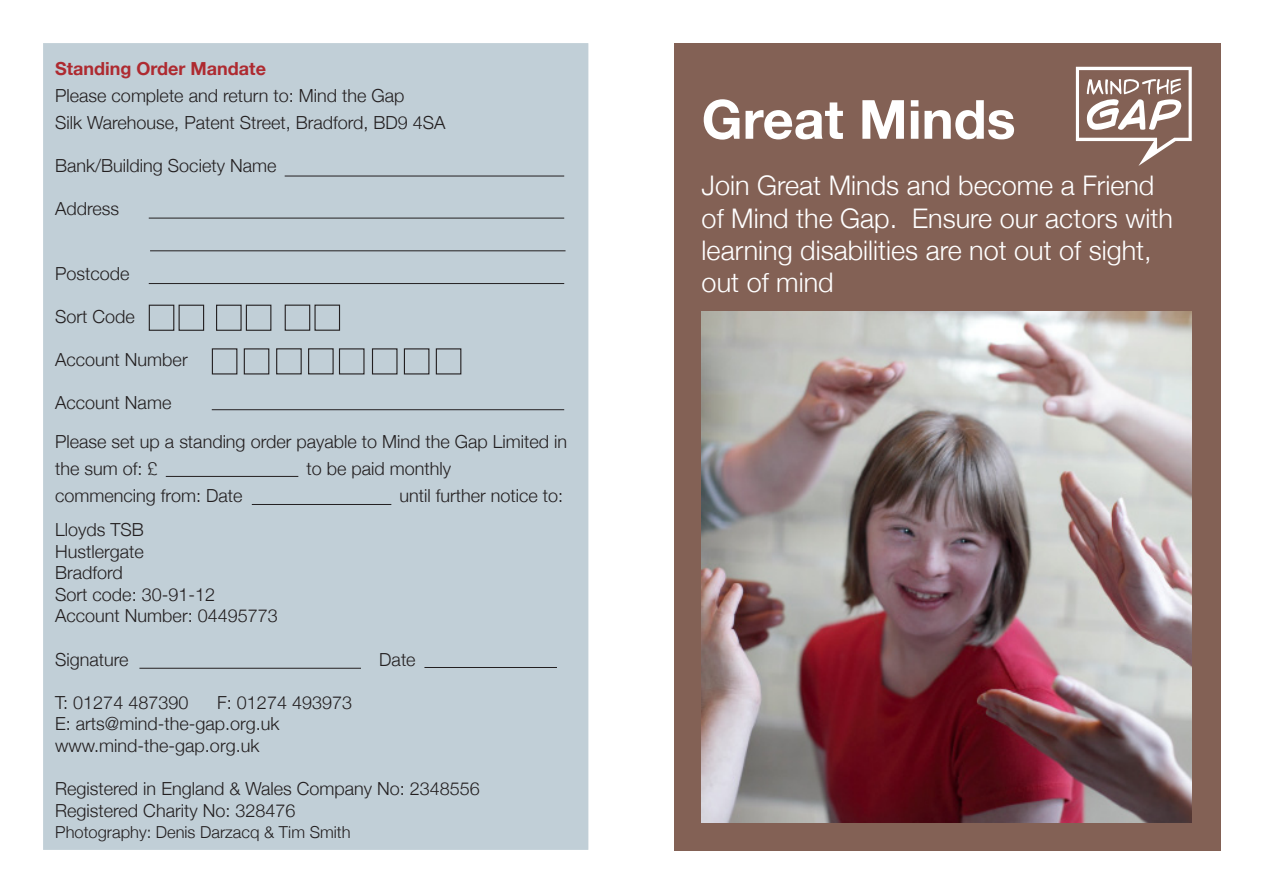
<style>
.page{position:relative;width:1263px;height:893px;background:#fff}
.page>*{position:absolute;margin:0;border:0;box-sizing:border-box;transform-origin:0 0}
.t1{font:700 54px "Helvetica Neue";color:#fff}
.t2{font:300 27px/32.4px "Helvetica Neue";color:#fff}
.t3{font:300 18px/27px "Helvetica Neue";color:#231f20}
.t4{font:700 18px "Helvetica Neue";color:#ae2a30}
.t5{font:300 16.5px "Helvetica Neue";color:#231f20}
</style>
<div class="page">
<div style="left:674px;top:43px;width:546px;height:807px;background:#836155"></div>
<svg style="left:1076px;top:67px;width:116px;height:99px"></svg>
<div style="left:42px;top:42px;width:547px;height:809px;background:#c1cfd7;border:1px solid #fff"></div>
<img style="left:702px;top:311px;width:490px;height:512px">
<hr style="left:424px;top:667px;width:133px;height:1px;background:#231f20">
<hr style="left:139px;top:668px;width:222px;height:1px;background:#231f20">
<hr style="left:149px;top:218px;width:415px;height:1px;background:#231f20">
<hr style="left:149px;top:283px;width:415px;height:1px;background:#231f20">
<hr style="left:212px;top:409px;width:352px;height:1px;background:#231f20">
<div style="left:149px;top:305px;width:25px;height:26px;border:1px solid #231f20"></div>
<hr style="left:285px;top:176px;width:279px;height:1px;background:#231f20">
<hr style="left:150px;top:250px;width:415px;height:1px;background:#231f20">
<hr style="left:166px;top:476px;width:132px;height:1px;background:#231f20">
<hr style="left:252px;top:504px;width:139px;height:1px;background:#231f20">
<div style="left:179px;top:305px;width:25px;height:26px;border:1px solid #231f20"></div>
<div style="left:216px;top:305px;width:26px;height:26px;border:1px solid #231f20"></div>
<div style="left:246px;top:305px;width:25px;height:26px;border:1px solid #231f20"></div>
<div style="left:285px;top:305px;width:25px;height:26px;border:1px solid #231f20"></div>
<div style="left:314px;top:305px;width:26px;height:26px;border:1px solid #231f20"></div>
<div style="left:212px;top:348px;width:25px;height:26px;border:1px solid #231f20"></div>
<div style="left:244px;top:348px;width:25px;height:26px;border:1px solid #231f20"></div>
<div style="left:276px;top:348px;width:26px;height:26px;border:1px solid #231f20"></div>
<div style="left:308px;top:348px;width:26px;height:26px;border:1px solid #231f20"></div>
<div style="left:436px;top:348px;width:25px;height:26px;border:1px solid #231f20"></div>
<p class="t4" style="left:55px;top:52px;width:212px">Standing Order Mandate</p>
<p class="t3" style="left:55px;top:81px;width:351px">Please complete and return to: Mind the Gap</p>
<p class="t3" style="left:55px;top:108px;width:392px">Silk Warehouse, Patent Street, Bradford, BD9 4SA</p>
<p class="t3" style="left:55px;top:151px;width:223px">Bank/Building Society Name</p>
<p class="t3" style="left:55px;top:194px;width:66px">Address</p>
<p class="t3" style="left:55px;top:259px;width:76px">Postcode</p>
<p class="t3" style="left:55px;top:302px;width:81px">Sort Code</p>
<p class="t3" style="left:55px;top:345px;width:134px">Account Number</p>
<p class="t3" style="left:55px;top:388px;width:118px">Account Name</p>
<p class="t3" style="left:55px;top:427px;width:513px">Please set up a standing order payable to Mind the Gap Limited in the sum of: £</p>
<p class="t3" style="left:306px;top:454px;width:146px">to be paid monthly</p>
<p class="t3" style="left:55px;top:481px;width:189px">commencing from: Date</p>
<p class="t3" style="left:399px;top:481px;width:165px">until further notice to:</p>
<p class="t3" style="left:55px;top:515px;width:90px">Lloyds TSB</p>
<p class="t3" style="left:55px;top:537px;width:90px">Hustlergate</p>
<p class="t3" style="left:55px;top:558px;width:69px">Bradford</p>
<p class="t3" style="left:55px;top:580px;width:161px">Sort code: 30-91-12</p>
<p class="t3" style="left:55px;top:601px;width:224px">Account Number: 04495773</p>
<p class="t3" style="left:55px;top:645px;width:75px">Signature</p>
<p class="t3" style="left:379px;top:645px;width:38px">Date</p>
<p class="t3" style="left:55px;top:688px;width:135px">T: 01274 487390</p>
<p class="t3" style="left:217px;top:688px;width:136px">F: 01274 493973</p>
<p class="t3" style="left:55px;top:709px;width:226px">E: arts@mind-the-gap.org.uk</p>
<p class="t3" style="left:55px;top:731px;width:206px">www.mind-the-gap.org.uk</p>
<p class="t3" style="left:55px;top:774px;width:426px">Registered in England &amp; Wales Company No: 2348556</p>
<p class="t3" style="left:55px;top:796px;width:242px">Registered Charity No: 328476</p>
<p class="t5" style="left:55px;top:819px;width:297px">Photography: Denis Darzacq &amp; Tim Smith</p>
<p class="t1" style="left:702px;top:71px;width:315px">Great Minds</p>
<p class="t2" style="left:702px;top:168px;width:473px">Join Great Minds and become a Friend of Mind the Gap. Ensure our actors with learning disabilities are not out of sight, out of mind</p>
</div>
